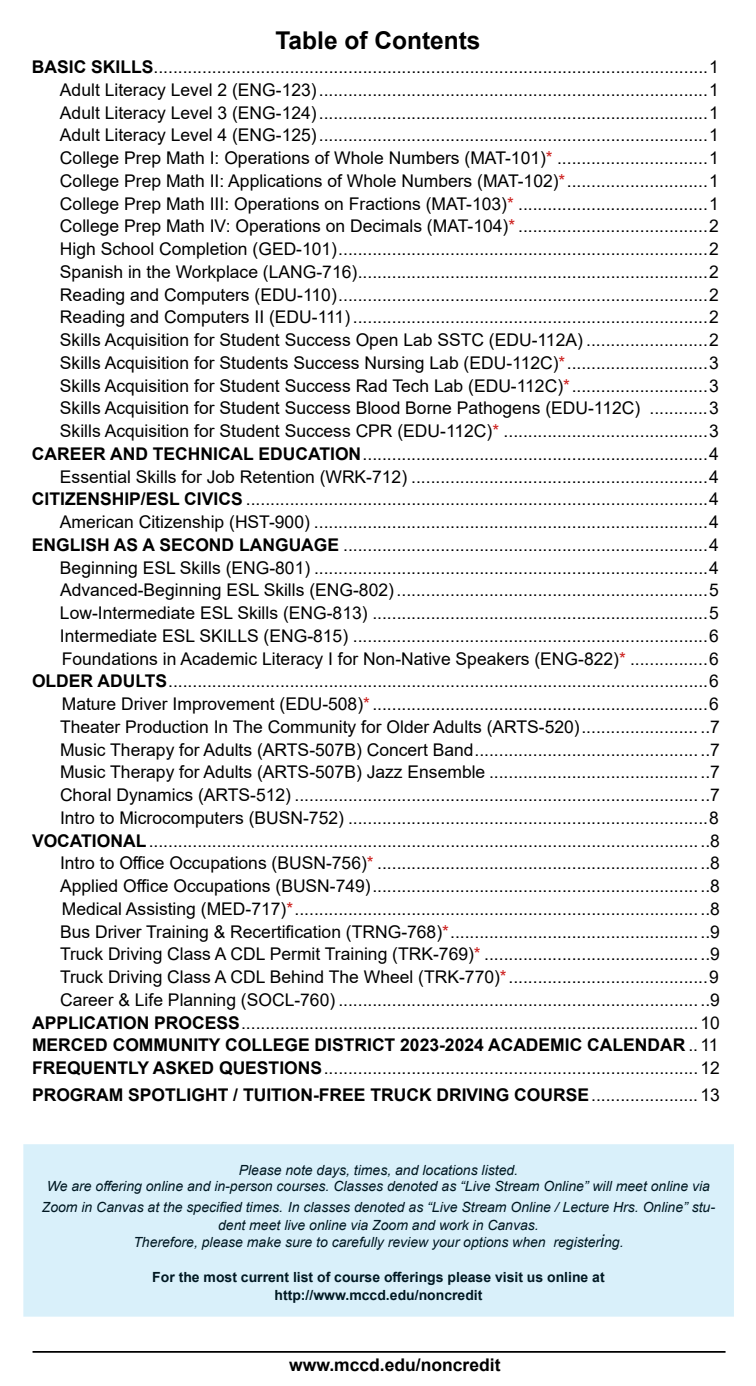
<style>
.page{position:relative;width:756px;height:1386px;background:#fff}
.page>*{position:absolute;margin:0;border:0;box-sizing:border-box;transform-origin:0 0}
.t1{font:700 24.5px "Arial";color:#000}
.t2{font:17.5px/22.8px "Arial";color:#000;text-align:right}
.t3{font:700 17.5px "Arial";color:#000}
.t4{font:italic 14px/17.5px "Arial";color:#000;text-align:center}
.t5{font:700 14px/17.5px "Arial";color:#000;text-align:center}
.s1{font-weight:700}
.s2{color:#cc1f1d}
.s3{font-weight:400}
.s4{font-size:17.5px}
</style>
<div class="page">
<hr style="left:33px;top:1351px;width:693px;height:2px;background:#000">
<div style="left:23px;top:1144px;width:711px;height:173px;background:#d9f0fa"></div>
<h1 class="t1" style="left:275px;top:23px;width:207px">Table of Contents</h1>
<p class="t2" style="left:32px;top:55px;width:690px"><span class="s1">BASIC SKILLS</span>..................................................................................................................1<br>Adult Literacy Level 2 (ENG-123)................................................................................1<br>Adult Literacy Level 3 (ENG-124)................................................................................1<br>Adult Literacy Level 4 (ENG-125)................................................................................1<br>College Prep Math I: Operations of Whole Numbers (MAT-101)<span class="s2">*</span> ...............................1<br>College Prep Math II: Applications of Whole Numbers (MAT-102)<span class="s2">*</span>.............................1<br>College Prep Math III: Operations on Fractions (MAT-103)<span class="s2">*</span> .......................................1<br>College Prep Math IV: Operations on Decimals (MAT-104)<span class="s2">*</span> .......................................2<br>High School Completion (GED-101)............................................................................2<br>Spanish in the Workplace (LANG-716)........................................................................2<br>Reading and Computers (EDU-110)............................................................................2<br>Reading and Computers II (EDU-111) .........................................................................2<br>Skills Acquisition for Student Success Open Lab SSTC (EDU-112A) .........................2<br>Skills Acquisition for Students Success Nursing Lab (EDU-112C)<span class="s2">*</span>.............................3<br>Skills Acquisition for Student Success Rad Tech Lab (EDU-112C)<span class="s2">*</span>............................3<br>Skills Acquisition for Student Success Blood Borne Pathogens (EDU-112C) ............3<br>Skills Acquisition for Student Success CPR (EDU-112C)<span class="s2">*</span> ..........................................3<br><span class="s1">CAREER AND TECHNICAL EDUCATION</span>.......................................................................4<br>Essential Skills for Job Retention (WRK-712) .............................................................4<br><span class="s1">CITIZENSHIP/ESL CIVICS</span> ...............................................................................................4<br>American Citizenship (HST-900) .................................................................................4<br><span class="s1">ENGLISH AS A SECOND LANGUAGE</span> ...........................................................................4<br>Beginning ESL Skills (ENG-801) .................................................................................4<br>Advanced-Beginning ESL Skills (ENG-802)................................................................5<br>Low-Intermediate ESL Skills (ENG-813) .....................................................................5<br>Intermediate ESL SKILLS (ENG-815) .........................................................................6<br>Foundations in Academic Literacy I for Non-Native Speakers (ENG-822)<span class="s2">*</span> ................6<br><span class="s1">OLDER ADULTS</span>...............................................................................................................6<br>Mature Driver Improvement (EDU-508)<span class="s2">*</span>.....................................................................6<br>Theater Production In The Community for Older Adults (ARTS-520)..........................7<br>Music Therapy for Adults (ARTS-507B) Concert Band................................................7<br>Music Therapy for Adults (ARTS-507B) Jazz Ensemble .............................................7<br>Choral Dynamics (ARTS-512) .....................................................................................7<br>Intro to Microcomputers (BUSN-752) ..........................................................................8<br><span class="s1">VOCATIONAL</span>...................................................................................................................8<br>Intro to Office Occupations (BUSN-756)<span class="s2">*</span> ....................................................................8<br>Applied Office Occupations (BUSN-749).....................................................................8<br>Medical Assisting (MED-717)<span class="s2">*</span>.....................................................................................8<br>Bus Driver Training &amp; Recertification (TRNG-768)<span class="s2">*</span>.....................................................9<br>Truck Driving Class A CDL Permit Training (TRK-769)<span class="s2">*</span> ..............................................9<br>Truck Driving Class A CDL Behind The Wheel (TRK-770)<span class="s2">*</span>.........................................9<br>Career &amp; Life Planning (SOCL-760) ............................................................................9<br><span class="s1">APPLICATION PROCESS</span>..............................................................................................10<br><span class="s1">MERCED COMMUNITY COLLEGE DISTRICT 2023-2024 ACADEMIC CALENDAR</span> ..11<br><span class="s1">FREQUENTLY ASKED QUESTIONS</span>.............................................................................12</p>
<p class="t3" style="left:32px;top:1083px;width:689px">PROGRAM SPOTLIGHT / TUITION-FREE TRUCK DRIVING COURSE<span class="s3">......................13</span></p>
<p class="t4" style="left:47px;top:1162px;width:665px;line-height:16.8px">Please note days, times, and locations listed.<br>We are offering online and in-person courses. Classes denoted as “Live Stream Online” will meet online via</p>
<p class="t4" style="left:42px;top:1199px;width:675px">Zoom in Canvas at the specified times. In classes denoted as “Live Stream Online / Lecture Hrs. Online” stu&shy;dent meet live online via Zoom and work in Canvas.<br>Therefore, please make sure to carefully review your options when register<span class="s4">i</span>ng.</p>
<p class="t5" style="left:152px;top:1269px;width:454px">For the most current list of course offerings please visit us online at http://www.mccd.edu/noncredit</p>
<p class="t3" style="left:289px;top:1352px;width:213px">www.mccd.edu/noncredit</p>
</div>
